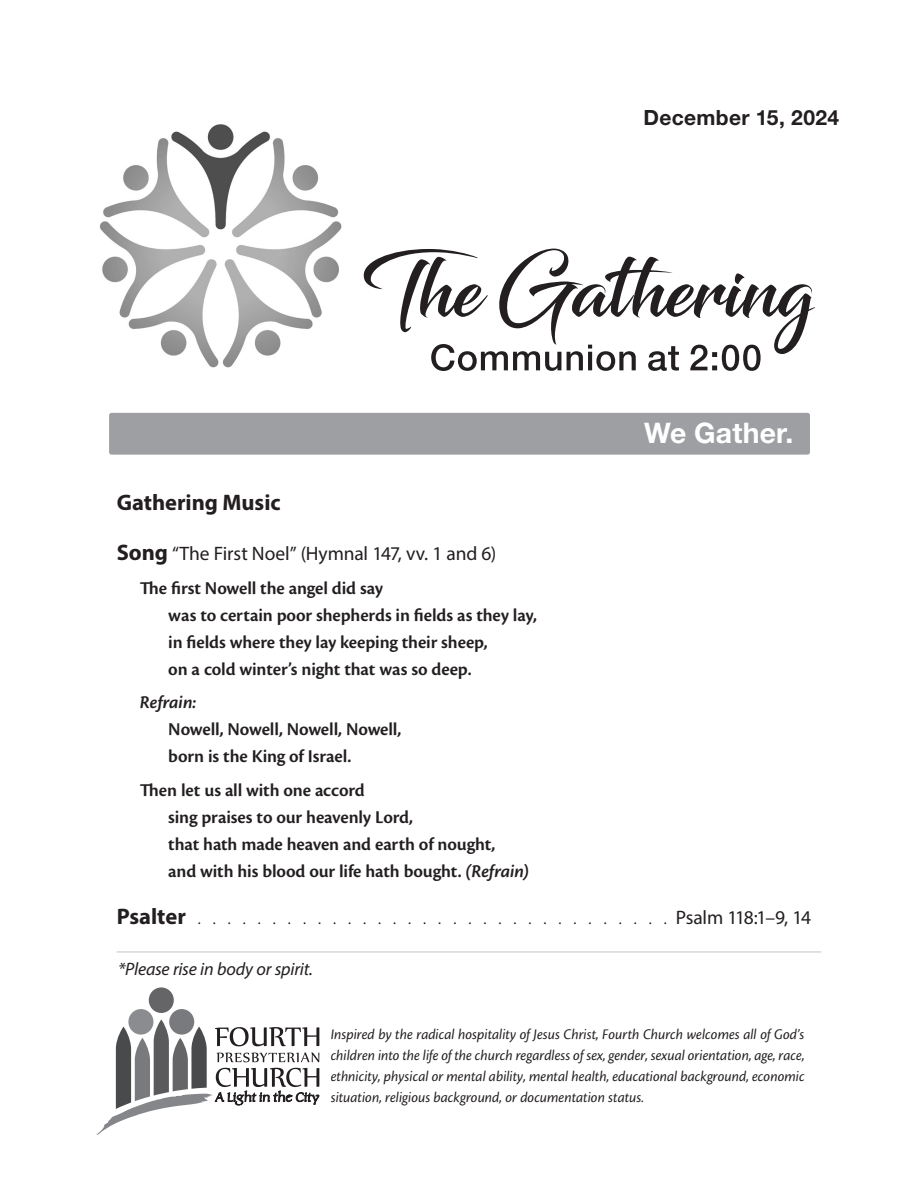
<style>
.page{position:relative;width:918px;height:1188px;background:#fff}
.page>*{position:absolute;margin:0;border:0;box-sizing:border-box;transform-origin:0 0}
.t1{font:700 28.35px "Helvetica Neue LT Std";letter-spacing:.005em;color:#fff}
.t2{font:700 22.5px "Myriad Pro";color:#231f20}
.t3{font:700 21px "Helvetica Neue LT Std";letter-spacing:.015em;color:#231f20}
.t4{font:19.5px "Myriad Pro";letter-spacing:-.005em;color:#231f20}
.t5{font:600 18.75px "Cronos Pro";letter-spacing:-.01em;color:#231f20}
.t6{font:italic 600 18.75px "Cronos Pro";letter-spacing:-.005em;color:#231f20}
.t7{font:italic 18px "Myriad Pro";letter-spacing:-.01em;color:#231f20}
.t8{font:italic 15.3px/21px "Cronos Pro";color:#231f20;text-align:justify;scale:.96 1}
.t9{font:15px "Myriad Pro";color:#231f20;scale:.95 1}
.s1{font-weight:700;font-size:22.5px}
.s2{font-style:italic}
.s3{font-size:19.5px}
</style>
<div class="page">
<svg style="left:96px;top:987px;width:224px;height:148px"></svg>
<hr style="left:117px;top:951px;width:704px;height:2px;background:#c9cacc">
<div style="left:109px;top:413px;width:701px;height:42px;background:#9d9fa2;border-radius:2px"></div>
<img style="left:99px;top:124px;width:243px;height:244px">
<svg style="left:431px;top:354px;width:330px;height:17px"></svg>
<svg style="left:363px;top:249px;width:453px;height:105px"></svg>
<p class="t3" style="left:643px;top:105px;width:197px">December 15, 2024</p>
<p class="t1" style="left:644px;top:416px;width:151px">We Gather.</p>
<p class="t2" style="left:117px;top:488px;width:165px">Gathering Music</p>
<p class="t4" style="left:117px;top:541px;width:381px"><span class="s1">Song</span> “The First Noel” (Hymnal 147, vv. 1 and 6)</p>
<p class="t5" style="left:140px;top:577px;width:245px">The first Nowell the angel did say</p>
<p class="t5" style="left:168px;top:604px;width:370px">was to certain poor shepherds in fields as they lay,</p>
<p class="t5" style="left:168px;top:631px;width:321px">in fields where they lay keeping their sheep,</p>
<p class="t5" style="left:168px;top:658px;width:305px">on a cold winter’s night that was so deep.</p>
<p class="t6" style="left:140px;top:692px;width:58px">Refrain:</p>
<p class="t5" style="left:168px;top:719px;width:235px">Nowell, Nowell, Nowell, Nowell,</p>
<p class="t5" style="left:168px;top:746px;width:185px">born is the King of Israel.</p>
<p class="t5" style="left:140px;top:779px;width:226px">Then let us all with one accord</p>
<p class="t5" style="left:168px;top:806px;width:246px">sing praises to our heavenly Lord,</p>
<p class="t5" style="left:168px;top:833px;width:329px">that hath made heaven and earth of nought,</p>
<p class="t5" style="left:168px;top:860px;width:363px">and with his blood our life hath bought. <span class="s2">(Refrain)</span></p>
<p class="t9" style="left:117px;top:910px;width:732px"><span class="s1">Psalter</span> . . . . . . . . . . . . . . . . . . . . . . . . . . . . . . . . <span class="s3">Psalm 118:1–9, 14</span></p>
<p class="t7" style="left:118px;top:958px;width:196px">*Please rise in body or spirit.</p>
<p class="t8" style="left:331px;top:1024px;width:495px">Inspired by the radical hospitality of Jesus Christ, Fourth Church welcomes all of God’s children into the life of the church regardless of sex, gender, sexual orientation, age, race, ethnicity, physical or mental ability, mental health, educational background, economic situation, religious background, or documentation status.</p>
</div>
